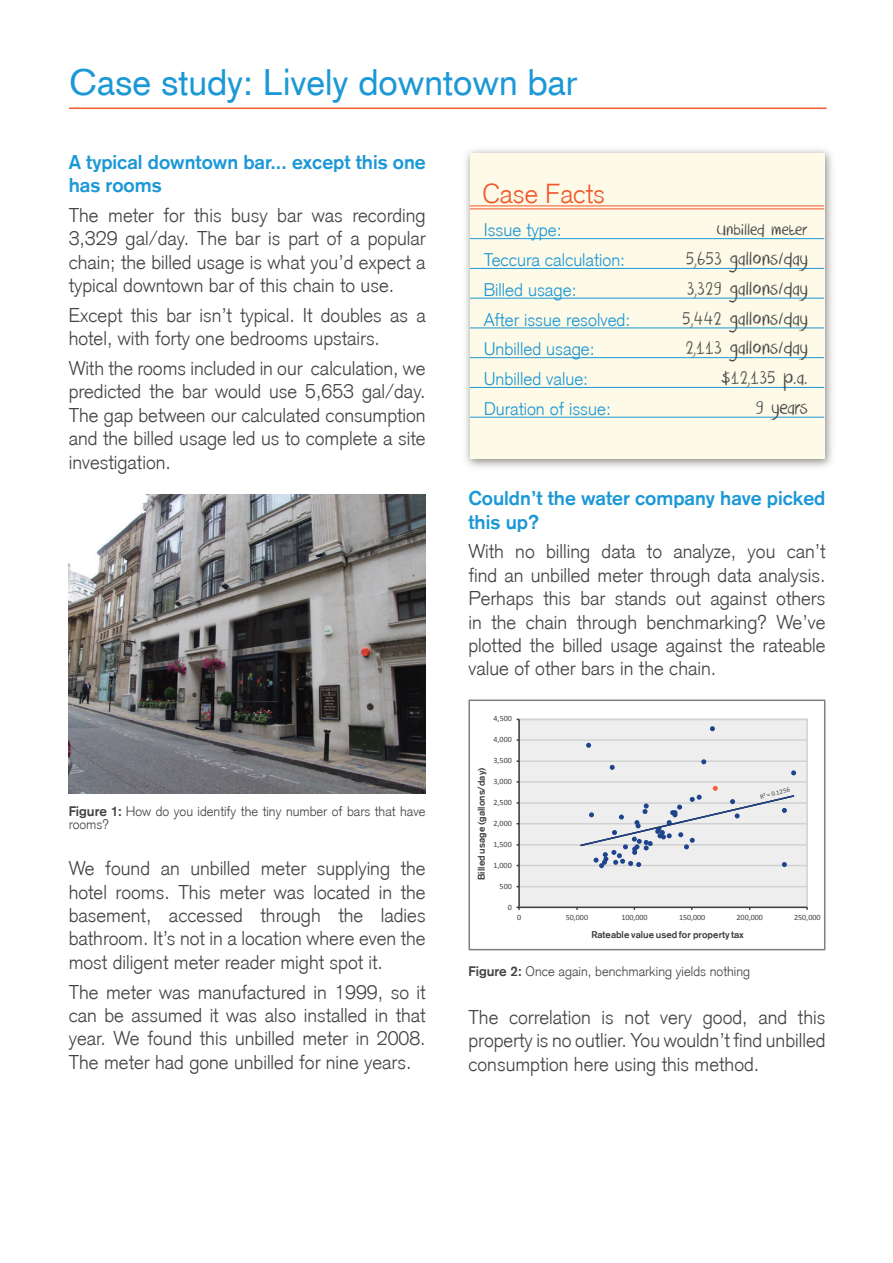
<style>
.page{position:relative;width:893px;height:1263px;background:#fff}
.page>*{position:absolute;margin:0;border:0;box-sizing:border-box;transform-origin:0 0}
.t1{font:36px "Akzidenz Grotesk CE";color:#1b98d5}
.t2{font:300 26.85px "Akzidenz Grotesk";color:#f1582a}
.t3{font:20.85px/29.8px "DK Crayon Crumble";color:#434444;text-align:right}
.t4{font:300 19.5px/23.4px "Akzidenz Grotesk";color:#434444;text-align:justify}
.t5{font:700 19.5px/23.4px "Akzidenz Grotesk CE";color:#1b98d5}
.t6{font:300 17.85px/29.7px "Akzidenz Grotesk";color:#1b98d5}
.t7{font:17.85px "DK Crayon Crumble";color:#434444}
.t8{font:300 13.5px/13.5px "Akzidenz Grotesk";color:#434444}
.t9{font:700 9.6px "Akzidenz Grotesk";letter-spacing:.005em;color:#3c3f41}
.t10{font:8.1px "Calibri";letter-spacing:-.005em;color:#3c3f41}
.t11{font:6.6px "Calibri";color:#3c3f41}
.s1{font-family:"Akzidenz Grotesk CE";font-weight:700}
</style>
<div class="page">
<hr style="left:69px;top:108px;width:757px;height:1px;background:#f1592a">
<img style="left:69px;top:494px;width:357px;height:300px">
<img style="left:96px;top:541px;width:217px;height:154px">
<img style="left:256px;top:542px;width:123px;height:201px">
<img style="left:465px;top:149px;width:367px;height:318px">
<div style="left:470px;top:153px;width:354px;height:306px;background:#fefae8"></div>
<hr style="left:470px;top:206px;width:354px;height:1px;background:#f1582a">
<hr style="left:470px;top:208px;width:354px;height:1px;background:#f1582a">
<hr style="left:470px;top:268px;width:354px;height:1px;background:#1b98d5">
<hr style="left:470px;top:298px;width:354px;height:1px;background:#1b98d5">
<hr style="left:470px;top:328px;width:354px;height:1px;background:#1b98d5">
<hr style="left:470px;top:357px;width:354px;height:1px;background:#1b98d5">
<hr style="left:470px;top:387px;width:354px;height:1px;background:#1b98d5">
<hr style="left:470px;top:417px;width:354px;height:1px;background:#1b98d5">
<hr style="left:470px;top:238px;width:354px;height:1px;background:#1b98d5">
<div style="left:519px;top:719px;width:289px;height:189px;background:#edeeed"></div>
<hr style="left:519px;top:739px;width:288px;height:2px;background:#d0d1d1">
<hr style="left:519px;top:760px;width:288px;height:2px;background:#d0d1d1">
<hr style="left:519px;top:781px;width:288px;height:2px;background:#d0d1d1">
<hr style="left:519px;top:802px;width:288px;height:2px;background:#d0d1d1">
<hr style="left:519px;top:823px;width:288px;height:1px;background:#d0d1d1">
<hr style="left:519px;top:844px;width:288px;height:2px;background:#d0d1d1">
<hr style="left:519px;top:865px;width:288px;height:1px;background:#d0d1d1">
<hr style="left:519px;top:886px;width:288px;height:1px;background:#d0d1d1">
<hr style="left:518px;top:719px;width:2px;height:188px;background:#3c3f41">
<hr style="left:519px;top:906px;width:288px;height:2px;background:#3c3f41">
<svg style="left:579px;top:726px;width:217px;height:142px"></svg>
<div style="left:468px;top:699px;width:357px;height:251px;border:1px solid #7b7e7f"></div>
<h1 class="t1" style="left:69px;top:59px;width:510px">Case study: Lively downtown bar</h1>
<p class="t5" style="left:69px;top:150px;width:358px">A typical downtown bar... except this one has rooms</p>
<p class="t4" style="left:69px;top:203px;width:358px">The meter for this busy bar was recording 3,329 gal/day. The bar is part of a popular chain; the billed usage is what you’d expect a typical downtown bar of this chain to use.</p>
<p class="t4" style="left:69px;top:303px;width:358px">Except this bar isn’t typical. It doubles as a hotel, with forty one bedrooms upstairs.</p>
<p class="t4" style="left:69px;top:357px;width:358px">With the rooms included in our calculation, we predicted the bar would use 5,653 gal/day.<br>The gap between our calculated consumption and the billed usage led us to complete a site investigation.</p>
<p class="t8" style="left:69px;top:804px;width:358px"><span class="s1">Figure 1:</span> How do you identify the tiny number of bars that have rooms?</p>
<p class="t4" style="left:69px;top:857px;width:358px">We found an unbilled meter supplying the hotel rooms. This meter was located in the basement, accessed through the ladies bathroom. It’s not in a location where even the most diligent meter reader might spot it.</p>
<p class="t4" style="left:69px;top:980px;width:358px">The meter was manufactured in 1999, so it can be assumed it was also installed in that year. We found this unbilled meter in 2008.<br>The meter had gone unbilled for nine years.</p>
<h2 class="t2" style="left:483px;top:178px;width:124px">Case Facts</h2>
<p class="t6" style="left:484px;top:215px;width:80px">Issue type:</p>
<p class="t7" style="left:716px;top:219px;width:93px">Unbilled meter</p>
<p class="t6" style="left:484px;top:245px;width:148px">Teccura calculation:<br>Billed usage:<br>After issue resolved:<br>Unbilled usage:<br>Unbilled value:<br>Duration of issue:</p>
<p class="t3" style="left:686px;top:244px;width:123px">5,653 gallons/day</p>
<p class="t3" style="left:682px;top:274px;width:127px">3,329 gallons/day<br>5,442 gallons/day<br>2,113 gallons/day $12,135 p.a.<br>9 years</p>
<p class="t5" style="left:468px;top:487px;width:358px">Couldn’t the water company have picked this up?</p>
<p class="t4" style="left:468px;top:540px;width:358px">With no billing data to analyze, you can’t find an unbilled meter through data analysis.<br>Perhaps this bar stands out against others in the chain through benchmarking? We’ve plotted the billed usage against the rateable value of other bars in the chain.</p>
<p class="t10" style="left:494px;top:714px;width:20px">4,500</p>
<p class="t10" style="left:494px;top:734px;width:20px">4,000</p>
<p class="t10" style="left:494px;top:755px;width:20px">3,500</p>
<p class="t9" style="left:476px;top:880px;width:114px;rotate:-90deg">Billed usage (gallons/day)</p>
<p class="t10" style="left:494px;top:776px;width:20px">3,000</p>
<p class="t10" style="left:494px;top:797px;width:20px">2,500</p>
<p class="t10" style="left:494px;top:818px;width:20px">2,000</p>
<p class="t10" style="left:494px;top:839px;width:20px">1,500</p>
<p class="t10" style="left:494px;top:860px;width:20px">1,000</p>
<p class="t10" style="left:500px;top:881px;width:14px">500</p>
<p class="t10" style="left:508px;top:902px;width:6px">0</p>
<p class="t11" style="left:759px;top:793px;width:32px;rotate:-14deg">R² = 0.1256</p>
<p class="t10" style="left:517px;top:912px;width:6px">0</p>
<p class="t10" style="left:566px;top:912px;width:24px">50,000</p>
<p class="t10" style="left:621px;top:912px;width:28px">100,000</p>
<p class="t10" style="left:679px;top:912px;width:28px">150,000</p>
<p class="t10" style="left:737px;top:912px;width:28px">200,000</p>
<p class="t10" style="left:794px;top:912px;width:28px">250,000</p>
<p class="t9" style="left:591px;top:929px;width:154px">Rateable value used for property tax</p>
<p class="t8" style="left:468px;top:965px;width:283px"><span class="s1">Figure 2:</span> Once again, benchmarking yields nothing</p>
<p class="t4" style="left:468px;top:1005px;width:358px">The correlation is not very good, and this property is no outlier. You wouldn’t find unbilled consumption here using this method.</p>
</div>
